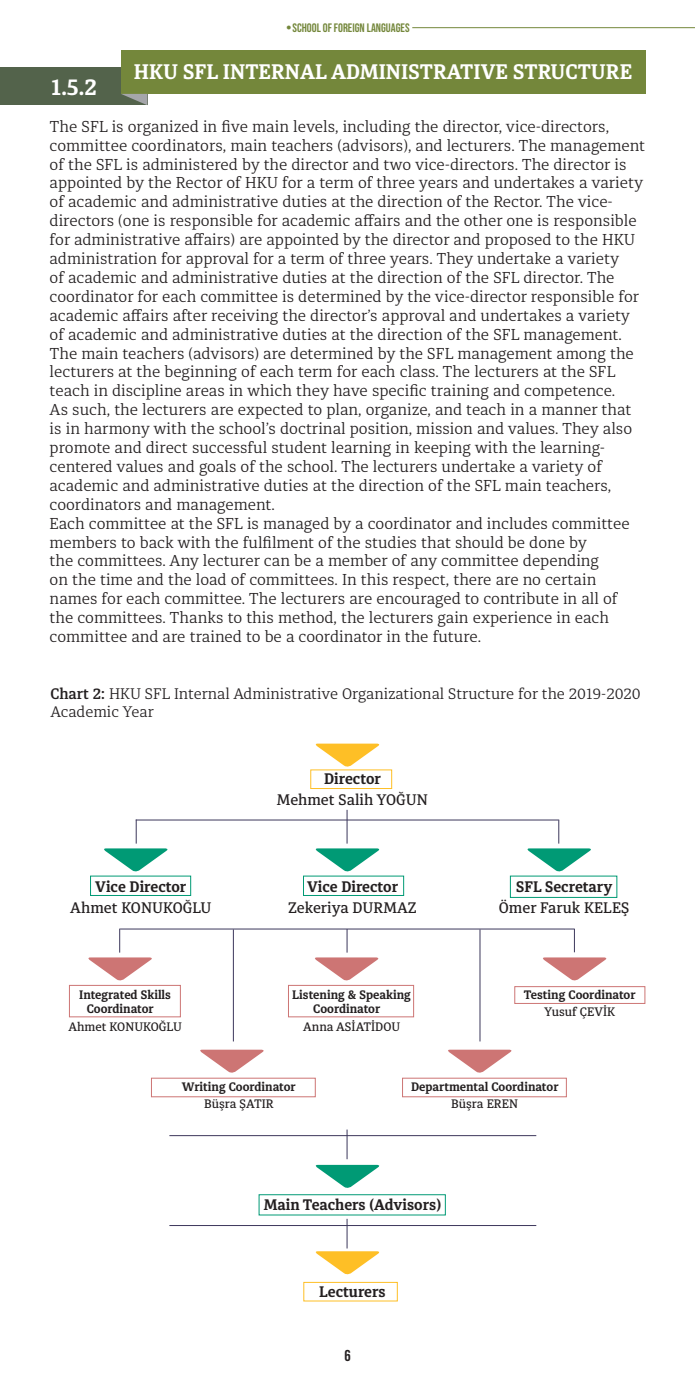
<style>
.page{position:relative;width:695px;height:1389px;background:#fff}
.page>*{position:absolute;margin:0;border:0;box-sizing:border-box;transform-origin:0 0}
.t1{font:700 22.75px "Diaria Pro";color:#fff}
.t2{font:700 21px "Diaria Pro";color:#fff}
.t3{font:300 15.75px/18.9px "Diaria Pro";color:#231f20}
.t4{font:15.75px "Bebas Neue";color:#231f20}
.t5{font:300 15.22px/18.2px "Diaria Pro";color:#231f20}
.t6{font:700 15.22px "Diaria Pro";color:#231f20}
.t7{font:500 15.22px "Diaria Pro";color:#231f20}
.t8{font:700 12.25px/14.7px "Diaria Pro";color:#231f20}
.t9{font:500 12.25px "Diaria Pro";color:#231f20}
.t10{font:12.25px "Bebas Neue";color:#74873b}
.s1{font-family:"Neo Sans Italic TR"}
.s2{font-weight:600}
</style>
<div class="page">
<hr style="left:412px;top:27px;width:282px;height:1px;background:#74873b">
<div style="left:0;top:67px;width:147px;height:38px;background:#53634b"></div>
<div style="left:121px;top:50px;width:524px;height:44px;background:#74873b"></div>
<svg style="left:121px;top:94px;width:26px;height:11px"></svg>
<div style="left:310px;top:769px;width:82px;height:20px;border:1px solid #febf26"></div>
<div style="left:303px;top:1282px;width:94px;height:19px;border:1px solid #febf26"></div>
<div style="left:90px;top:876px;width:101px;height:20px;border:1px solid #009a75"></div>
<div style="left:69px;top:985px;width:112px;height:32px;border:1px solid #cd7574"></div>
<div style="left:288px;top:985px;width:126px;height:32px;border:1px solid #cd7574"></div>
<div style="left:402px;top:1078px;width:164px;height:19px;border:1px solid #cd7574"></div>
<div style="left:151px;top:1078px;width:165px;height:19px;border:1px solid #cd7574"></div>
<div style="left:514px;top:986px;width:131px;height:18px;border:1px solid #cd7574"></div>
<div style="left:303px;top:876px;width:101px;height:20px;border:1px solid #009a75"></div>
<div style="left:510px;top:876px;width:107px;height:22px;border:1px solid #009a75"></div>
<svg style="left:315px;top:744px;width:65px;height:23px"></svg>
<svg style="left:315px;top:848px;width:65px;height:24px"></svg>
<svg style="left:200px;top:1050px;width:64px;height:23px"></svg>
<svg style="left:315px;top:1165px;width:65px;height:23px"></svg>
<svg style="left:448px;top:1050px;width:64px;height:23px"></svg>
<hr style="left:136px;top:820px;width:423px;height:1px;background:#3c375b">
<hr style="left:169px;top:1135px;width:367px;height:1px;background:#3c375b">
<hr style="left:169px;top:1225px;width:367px;height:1px;background:#3c375b">
<hr style="left:120px;top:929px;width:454px;height:1px;background:#3c375b">
<svg style="left:104px;top:820px;width:66px;height:52px"></svg>
<svg style="left:88px;top:929px;width:66px;height:52px"></svg>
<hr style="left:346px;top:810px;width:1px;height:34px;background:#3c375b">
<svg style="left:346px;top:1130px;width:1px;height:29px"></svg>
<svg style="left:315px;top:1219px;width:65px;height:56px"></svg>
<hr style="left:479px;top:929px;width:1px;height:112px;background:#3c375b">
<hr style="left:233px;top:929px;width:1px;height:112px;background:#3c375b">
<svg style="left:312px;top:929px;width:68px;height:52px"></svg>
<svg style="left:525px;top:820px;width:66px;height:52px"></svg>
<svg style="left:540px;top:929px;width:67px;height:52px"></svg>
<h1 class="t1" style="left:51px;top:72px;width:47px">1.5.2</h1>
<p class="t10" style="left:285px;top:21px;width:126px"><span class="s1">•</span> SCHOOL OF FOREIGN LANGUAGES</p>
<h2 class="t2" style="left:134px;top:59px;width:499px">HKU SFL INTERNAL ADMINISTRATIVE STRUCTURE</h2>
<p class="t3" style="left:50px;top:117px;width:597px">The SFL is organized in five main levels, including the director, vice-directors, committee coordinators, main teachers (advisors), and lecturers. The management of the SFL is administered by the director and two vice-directors. The director is appointed by the Rector of HKU for a term of three years and undertakes a variety of academic and administrative duties at the direction of the Rector. The vice&shy;directors (one is responsible for academic affairs and the other one is responsible for administrative affairs) are appointed by the director and proposed to the HKU administration for approval for a term of three years. They undertake a variety<br>of academic and administrative duties at the direction of the SFL director. The coordinator for each committee is determined by the vice-director responsible for academic affairs after receiving the director’s approval and undertakes a variety of academic and administrative duties at the direction of the SFL management.<br>The main teachers (advisors) are determined by the SFL management among the lecturers at the beginning of each term for each class. The lecturers at the SFL teach in discipline areas in which they have specific training and competence.<br>As such, the lecturers are expected to plan, organize, and teach in a manner that is in harmony with the school’s doctrinal position, mission and values. They also promote and direct successful student learning in keeping with the learning&shy;centered values and goals of the school. The lecturers undertake a variety of academic and administrative duties at the direction of the SFL main teachers, coordinators and management.<br>Each committee at the SFL is managed by a coordinator and includes committee members to back with the fulfilment of the studies that should be done by<br>the committees. Any lecturer can be a member of any committee depending<br>on the time and the load of committees. In this respect, there are no certain names for each committee. The lecturers are encouraged to contribute in all of the committees. Thanks to this method, the lecturers gain experience in each committee and are trained to be a coordinator in the future.</p>
<p class="t5" style="left:50px;top:684px;width:591px"><span class="s2">Chart 2:</span> HKU SFL Internal Administrative Organizational Structure for the 2019-2020<br>Academic Year</p>
<p class="t6" style="left:95px;top:877px;width:93px">Vice Director</p>
<p class="t7" style="left:70px;top:898px;width:142px">Ahmet KONUKOĞLU</p>
<p class="t8" style="left:87px;top:987px;width:86px;text-indent:-8px">Integrated Skills<br>Coordinator</p>
<p class="t9" style="left:68px;top:1020px;width:115px">Ahmet KONUKOĞLU</p>
<p class="t6" style="left:324px;top:770px;width:58px">Director</p>
<p class="t7" style="left:277px;top:791px;width:152px">Mehmet Salih YOĞUN</p>
<p class="t6" style="left:307px;top:877px;width:93px">Vice Director</p>
<p class="t7" style="left:288px;top:898px;width:130px">Zekeriya DURMAZ</p>
<p class="t8" style="left:313px;top:987px;width:99px;text-indent:-21px">Listening &amp; Speaking<br>Coordinator</p>
<p class="t9" style="left:303px;top:1019px;width:99px">Anna ASİATİDOU</p>
<p class="t6" style="left:516px;top:877px;width:98px">SFL Secretary</p>
<p class="t7" style="left:499px;top:898px;width:132px">Ömer Faruk KELEŞ</p>
<p class="t8" style="left:523px;top:987px;width:113px">Testing Coordinator</p>
<p class="t9" style="left:544px;top:1004px;width:73px">Yusuf ÇEVİK</p>
<p class="t8" style="left:182px;top:1079px;width:115px">Writing Coordinator</p>
<p class="t9" style="left:204px;top:1097px;width:71px">Büşra ŞATIR</p>
<p class="t8" style="left:411px;top:1079px;width:149px">Departmental Coordinator</p>
<p class="t9" style="left:451px;top:1097px;width:68px">Büşra EREN</p>
<p class="t6" style="left:264px;top:1195px;width:179px">Main Teachers (Advisors)</p>
<p class="t6" style="left:319px;top:1283px;width:68px">Lecturers</p>
<p class="t4" style="left:344px;top:1346px;width:8px">6</p>
</div>
